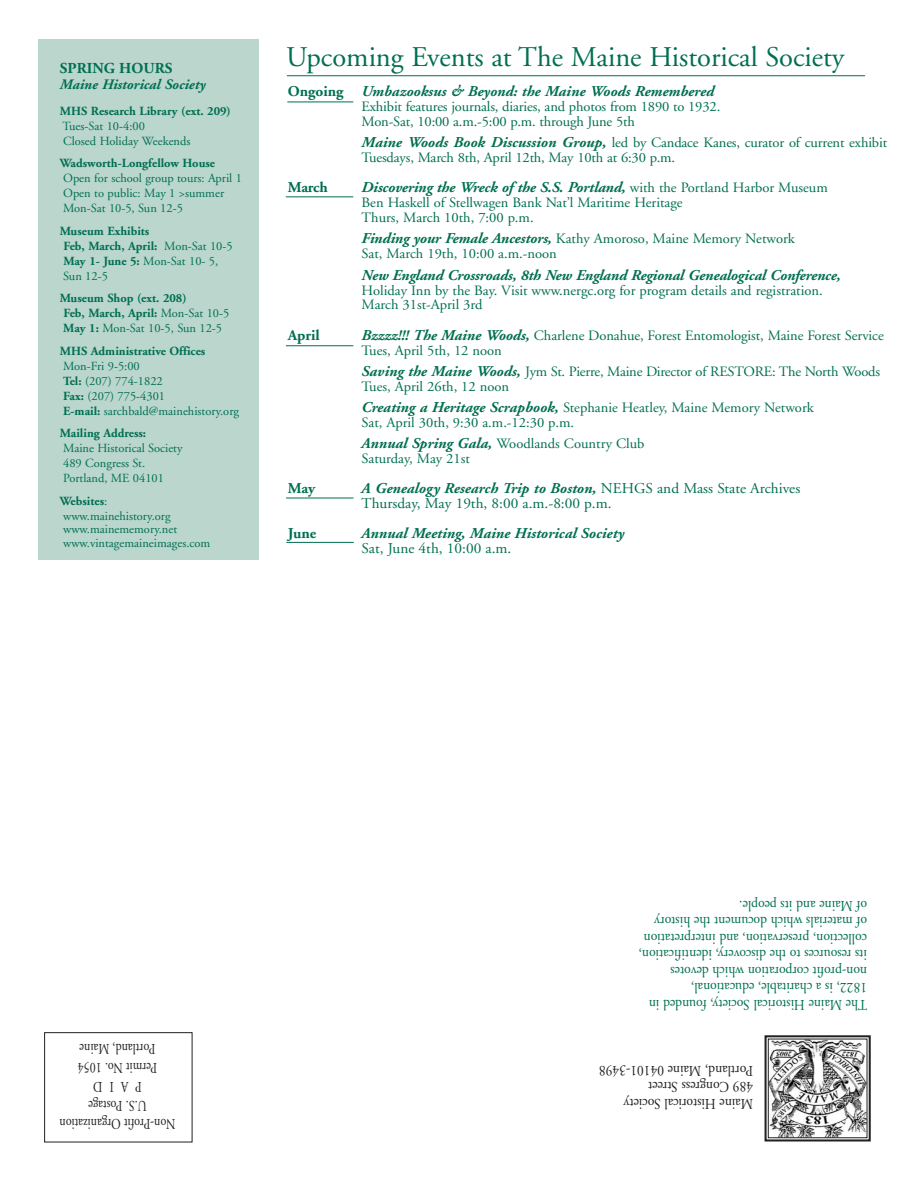
<style>
.page{position:relative;width:918px;height:1188px;background:#fff}
.page>*{position:absolute;margin:0;border:0;box-sizing:border-box;transform-origin:0 0}
.t1{font:28.5px "Adobe Garamond";color:#006f51}
.t2{font:700 15.15px "Adobe Garamond";color:#006f51}
.t3{font:15px/16.5px "Adobe Garamond";color:#006f51;scale:.9 1}
.t4{font:italic 700 15px "Adobe Garamond";letter-spacing:-.01em;color:#006f51}
.t5{font:15px/15px "Adobe Garamond";color:#006f51}
.t6{font:15px/18.8px "Adobe Garamond";color:#231f20;text-align:center;scale:.8 1}
.t7{font:15px/16.5px "Adobe Garamond";color:#231f20;scale:.9 1}
.t8{font:700 15px "Adobe Garamond";letter-spacing:-.01em;color:#006f51}
.t9{font:italic 700 14.4px "Adobe Garamond";color:#006f51}
.t10{font:14.25px/15px "Adobe Garamond";letter-spacing:-.005em;color:#006f51}
.t11{font:12.45px/15px "Adobe Garamond";color:#006f51}
.t12{font:700 12.45px/15px "Adobe Garamond";color:#006f51}
.s1{font-weight:400}
.s2{font-weight:700}
.s3{font-style:normal}
.s4{font-weight:700;font-style:italic;font-size:15px}
.s5{font-weight:400;font-style:normal;font-size:14.25px}
.s6{font-weight:700;font-style:italic}
</style>
<div class="page">
<div style="left:39px;top:40px;width:220px;height:520px;background:#bad6cd"></div>
<div style="left:44px;top:1032px;width:148px;height:110px;border:1px solid #231f20"></div>
<hr style="left:287px;top:75px;width:578px;height:1px;background:#006f51">
<hr style="left:287px;top:102px;width:66px;height:1px;background:#006f51">
<hr style="left:286px;top:196px;width:67px;height:1px;background:#006f51">
<img style="left:770px;top:1041px;width:95px;height:95px">
<div style="left:765px;top:1035px;width:106px;height:106px;border:2px solid #231f20"></div>
<div style="left:768px;top:1039px;width:99px;height:99px;border:1px solid #231f20"></div>
<hr style="left:286px;top:542px;width:68px;height:1px;background:#006f51">
<hr style="left:286px;top:498px;width:68px;height:1px;background:#006f51">
<hr style="left:286px;top:345px;width:67px;height:1px;background:#006f51">
<p class="t2" style="left:60px;top:62px;width:114px">SPRING HOURS</p>
<p class="t9" style="left:60px;top:78px;width:147px">Maine Historical Society</p>
<p class="t12" style="left:60px;top:104px;width:173px">MHS Research Library (ext. 209)</p>
<p class="t11" style="left:63px;top:119px;width:129px">Tues-Sat 10-4:00<br>Closed Holiday Weekends</p>
<p class="t12" style="left:60px;top:157px;width:157px">Wadsworth-Longfellow House</p>
<p class="t11" style="left:63px;top:172px;width:180px">Open for school group tours: April 1<br>Open to public: May 1 &gt;summer<br>Mon-Sat 10-5, Sun 12-5</p>
<p class="t12" style="left:60px;top:224px;width:174px">Museum Exhibits<br>Feb, March, April: <span class="s1">Mon-Sat 10-5<br></span>May 1- June 5: <span class="s1">Mon-Sat 10- 5,<br>Sun 12-5</span></p>
<p class="t12" style="left:60px;top:292px;width:171px">Museum Shop (ext. 208)<br>Feb, March, April: <span class="s1">Mon-Sat 10-5<br></span>May 1: <span class="s1">Mon-Sat 10-5, Sun 12-5</span></p>
<p class="t12" style="left:60px;top:344px;width:147px">MHS Administrative Offices</p>
<p class="t11" style="left:63px;top:359px;width:177px">Mon-Fri 9-5:00<br><span class="s2">Tel:</span> (207) 774-1822<br><span class="s2">Fax:</span> (207) 775-4301<br><span class="s2">E-mail:</span> sarchbald@mainehistory.org</p>
<p class="t12" style="left:60px;top:427px;width:88px">Mailing Address:</p>
<p class="t11" style="left:63px;top:442px;width:121px">Maine Historical Society<br>489 Congress St.<br>Portland, ME 04101</p>
<p class="t11" style="left:60px;top:494px;width:112px"><span class="s2">Websites</span>: www.mainehistory.org</p>
<p class="t11" style="left:63px;top:523px;width:149px;line-height:13.5px">www.mainememory.net www.vintagemaineimages.com</p>
<h1 class="t1" style="left:286px;top:45px;width:560px">Upcoming Events at The Maine Historical Society</h1>
<p class="t4" style="left:288px;top:86px;width:428px"><span class="s3">Ongoing</span> Umbazooksus &amp; Beyond: the Maine Woods Remembered</p>
<p class="t10" style="left:362px;top:101px;width:360px">Exhibit features journals, diaries, and photos from 1890 to 1932.<br>Mon-Sat, 10:00 a.m.-5:00 p.m. through June 5th</p>
<p class="t10" style="left:362px;top:137px;width:527px"><span class="s4">Maine Woods Book Discussion Group,</span> led by Candace Kanes, curator of current exhibit<br>Tuesdays, March 8th, April 12th, May 10th at 6:30 p.m.</p>
<p class="t8" style="left:288px;top:182px;width:42px">March</p>
<p class="t4" style="left:362px;top:182px;width:468px">Discovering the Wreck of the S.S. Portland, <span class="s5">with the Portland Harbor Museum</span></p>
<p class="t10" style="left:362px;top:197px;width:323px">Ben Haskell of Stellwagen Bank Nat’l Maritime Heritage<br>Thurs, March 10th, 7:00 p.m.</p>
<p class="t10" style="left:362px;top:233px;width:435px"><span class="s4">Finding your Female Ancestors,</span> Kathy Amoroso, Maine Memory Network<br>Sat, March 19th, 10:00 a.m.-noon</p>
<p class="t4" style="left:362px;top:269px;width:481px">New England Crossroads, 8th New England Regional Genealogical Conference,</p>
<p class="t10" style="left:362px;top:284px;width:463px">Holiday Inn by the Bay. Visit www.nergc.org for program details and registration.<br>March 31st-April 3rd</p>
<p class="t8" style="left:288px;top:329px;width:33px">April</p>
<p class="t10" style="left:362px;top:329px;width:524px"><span class="s4">Bzzzz!!! The Maine Woods,</span> Charlene Donahue, Forest Entomologist, Maine Forest Service<br>Tues, April 5th, 12 noon</p>
<p class="t10" style="left:362px;top:365px;width:520px"><span class="s4">Saving the Maine Woods,</span> Jym St. Pierre, Maine Director of RESTORE: The North Woods<br>Tues, April 26th, 12 noon</p>
<p class="t10" style="left:362px;top:401px;width:454px"><span class="s4">Creating a Heritage Scrapbook,</span> Stephanie Heatley, Maine Memory Network<br>Sat, April 30th, 9:30 a.m.-12:30 p.m.</p>
<p class="t10" style="left:362px;top:437px;width:284px"><span class="s4">Annual Spring Gala,</span> Woodlands Country Club<br>Saturday, May 21st</p>
<p class="t8" style="left:288px;top:482px;width:29px">May</p>
<p class="t5" style="left:362px;top:482px;width:440px"><span class="s6">A Genealogy Research Trip to Boston,</span> NEHGS and Mass State Archives<br>Thursday, May 19th, 8:00 a.m.-8:00 p.m.</p>
<p class="t8" style="left:288px;top:527px;width:30px">June</p>
<p class="t4" style="left:362px;top:527px;width:264px">Annual Meeting, Maine Historical Society</p>
<p class="t5" style="left:362px;top:542px;width:151px">Sat, June 4th, 10:00 a.m.</p>
<p class="t6" style="left:175px;top:1132px;width:146px;rotate:-180deg">Non-Profit Organization<br>U.S. Postage<br>PAID<br>Permit No. 1054<br>Portland, Maine</p>
<p class="t3" style="left:867px;top:1011px;width:255px;rotate:-180deg">The Maine Historical Society, founded in 1822, is a charitable, educational, non-profit corporation which devotes<br>its resources to the discovery, identification, collection, preservation, and interpretation of materials which document the history<br>of Maine and its people.</p>
<p class="t7" style="left:753px;top:1110px;width:173px;rotate:-180deg">Maine Historical Society<br>489 Congress Street<br>Portland, Maine 04101-3498</p>
</div>
